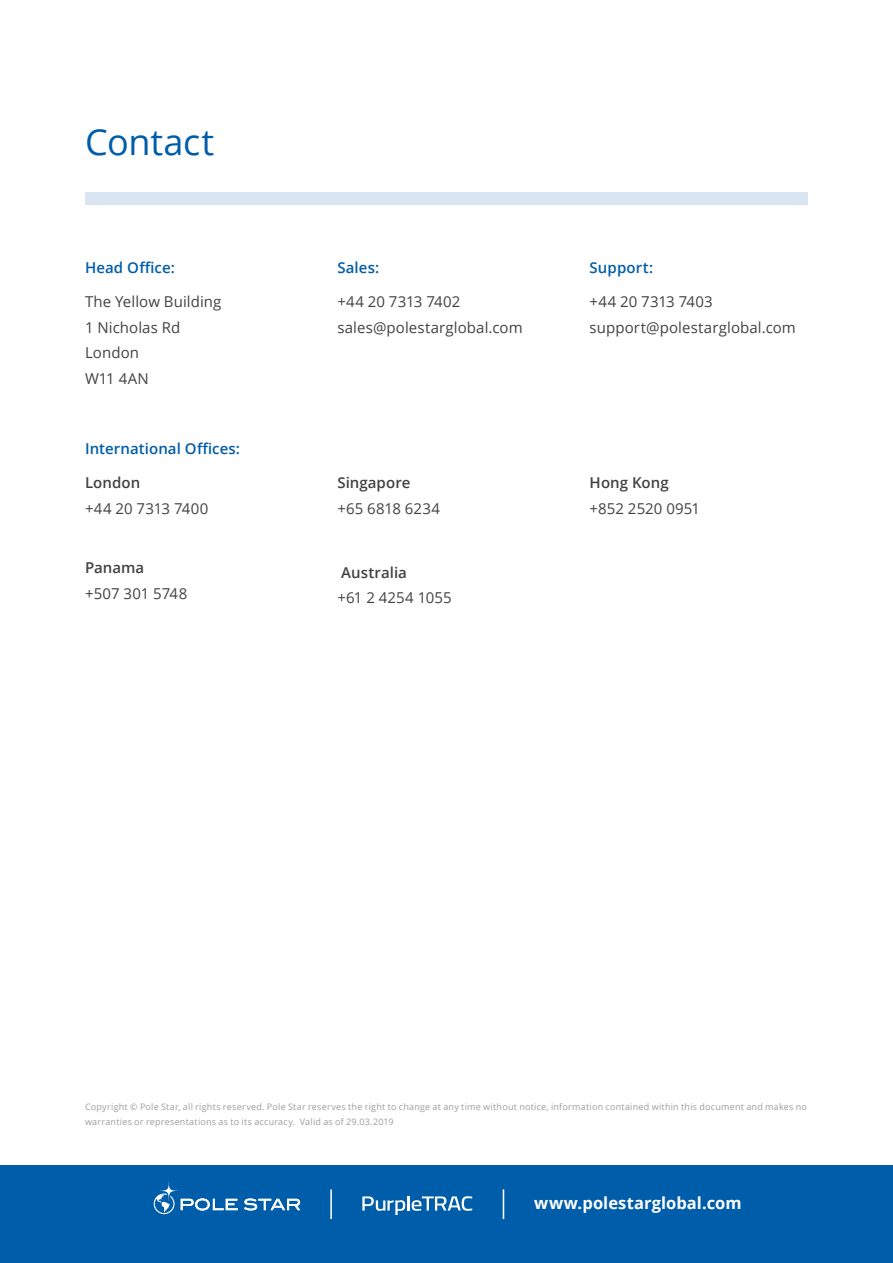
<style>
.page{position:relative;width:893px;height:1263px;background:#fff}
.page>*{position:absolute;margin:0;border:0;box-sizing:border-box;transform-origin:0 0}
.t1{font:36px "Open Sans";letter-spacing:-.005em;color:#005da9}
.t2{font:700 16.5px "Open Sans";letter-spacing:.005em;color:#fff}
.t3{font:15px/25.5px "Open Sans";letter-spacing:.005em;color:#424241}
.t4{font:600 15px "Open Sans";letter-spacing:.005em;color:#005da9}
.t5{font:600 15px "Open Sans";letter-spacing:.005em;color:#424241}
.t6{font:9px/15px "Open Sans";letter-spacing:.025em;color:#9d9d9c}
</style>
<div class="page">
<div style="left:0;top:1165px;width:893px;height:98px;background:#005da9"></div>
<div style="left:85px;top:192px;width:723px;height:13px;background:#d9e6f2"></div>
<hr style="left:503px;top:1189px;width:1px;height:30px;background:#fff">
<hr style="left:330px;top:1189px;width:2px;height:30px;background:#fff">
<svg style="left:154px;top:1182px;width:84px;height:32px"></svg>
<svg style="left:244px;top:1198px;width:56px;height:12px"></svg>
<svg style="left:362px;top:1196px;width:43px;height:19px"></svg>
<hr style="left:407px;top:1196px;width:3px;height:14px;background:#fff">
<svg style="left:412px;top:1196px;width:60px;height:15px"></svg>
<h1 class="t1" style="left:85px;top:117px;width:131px">Contact</h1>
<h3 class="t4" style="left:85px;top:257px;width:91px">Head Office:</h3>
<h3 class="t3" style="left:85px;top:288px;width:138px">The Yellow Building<br>1 Nicholas Rd<br>London<br>W11 4AN</h3>
<h3 class="t4" style="left:85px;top:438px;width:156px">International Offices:</h3>
<h3 class="t5" style="left:85px;top:472px;width:57px">London</h3>
<h3 class="t3" style="left:85px;top:495px;width:125px">+44 20 7313 7400</h3>
<h3 class="t5" style="left:85px;top:557px;width:61px">Panama</h3>
<h3 class="t3" style="left:85px;top:580px;width:104px">+507 301 5748</h3>
<h3 class="t4" style="left:337px;top:257px;width:43px">Sales:</h3>
<h3 class="t3" style="left:337px;top:288px;width:187px">+44 20 7313 7402 sales@polestarglobal.com</h3>
<h3 class="t5" style="left:337px;top:472px;width:75px">Singapore</h3>
<h3 class="t3" style="left:337px;top:495px;width:104px">+65 6818 6234</h3>
<h3 class="t5" style="left:341px;top:562px;width:67px">Australia</h3>
<h3 class="t3" style="left:337px;top:584px;width:116px">+61 2 4254 1055</h3>
<h3 class="t4" style="left:590px;top:257px;width:65px">Support:</h3>
<h3 class="t3" style="left:590px;top:288px;width:208px">+44 20 7313 7403 support@polestarglobal.com</h3>
<h3 class="t5" style="left:590px;top:472px;width:81px">Hong Kong</h3>
<h3 class="t3" style="left:590px;top:495px;width:112px">+852 2520 0951</h3>
<p class="t6" style="left:85px;top:1099px;width:723px">Copyright © Pole Star, all rights reserved. Pole Star reserves the right to change at any time without notice, information contained within this document and makes no warranties or representations as to its accuracy. Valid as of 29.03.2019</p>
<h2 class="t2" style="left:534px;top:1191px;width:209px">www.polestarglobal.com</h2>
</div>
